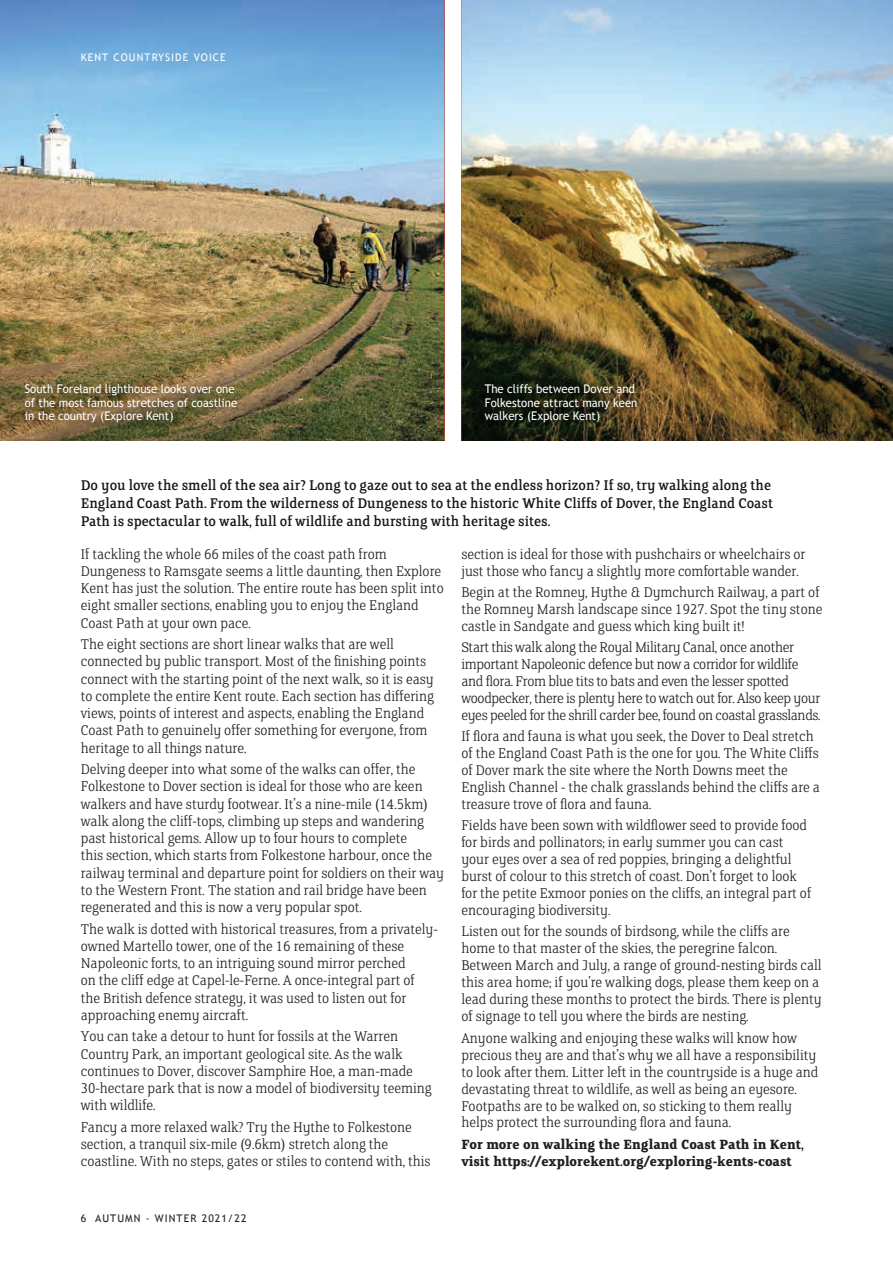
<style>
.page{position:relative;width:893px;height:1263px;background:#fff}
.page>*{position:absolute;margin:0;border:0;box-sizing:border-box;transform-origin:0 0}
.t1{font:300 15.75px/17.2px "FS Clerkenwell";color:#231f20}
.t2{font:300 15.75px/17px "FS Clerkenwell";letter-spacing:-.02em;color:#231f20}
.t3{font:15.75px/18px "FS Clerkenwell";color:#161616}
.t4{font:700 15px/17px "FS Clerkenwell";color:#231f20;scale:.96 1}
.t5{font:12px/13.5px "Trebuchet MS";color:#fff;scale:.95 1}
.t6{font:10.5px "Trebuchet MS";letter-spacing:.1em;color:#231f20}
.t7{font:10.5px "Trebuchet MS";letter-spacing:.1em;color:#fff}
</style>
<div class="page">
<img style="left:461px;top:0;width:432px;height:441px">
<img style="left:0;top:0;width:444px;height:441px">
<img style="left:477px;top:376px;width:168px;height:54px">
<img style="left:17px;top:377px;width:228px;height:54px">
<p class="t7" style="left:81px;top:52px;width:147px">KENT COUNTRYSIDE VOICE</p>
<p class="t5" style="left:25px;top:383px;width:225px">South Foreland lighthouse looks over one of the most famous stretches of coastline in the country (Explore Kent)</p>
<p class="t5" style="left:485px;top:383px;width:162px">The cliffs between Dover and<br>Folkestone attract many keen walkers (Explore Kent)</p>
<p class="t3" style="left:81px;top:477px;width:694px">Do you love the smell of the sea air? Long to gaze out to sea at the endless horizon? If so, try walking along the<br>England Coast Path. From the wilderness of Dungeness to the historic White Cliffs of Dover, the England Coast<br>Path is spectacular to walk, full of wildlife and bursting with heritage sites.</p>
<p class="t1" style="left:81px;top:546px;width:364px">If tackling the whole 66 miles of the coast path from Dungeness to Ramsgate seems a little daunting, then Explore Kent has just the solution. The entire route has been split into eight smaller sections, enabling you to enjoy the England Coast Path at your own pace.</p>
<p class="t1" style="left:81px;top:636px;width:355px">The eight sections are short linear walks that are well connected by public transport. Most of the finishing points connect with the starting point of the next walk, so it is easy to complete the entire Kent route. Each section has differing views, points of interest and aspects, enabling the England Coast Path to genuinely offer something for everyone, from heritage to all things nature.</p>
<p class="t1" style="left:81px;top:761px;width:365px">Delving deeper into what some of the walks can offer, the Folkestone to Dover section is ideal for those who are keen walkers and have sturdy footwear. It’s a nine-mile (14.5km) walk along the cliff-tops, climbing up steps and wandering past historical gems. Allow up to four hours to complete<br>this section, which starts from Folkestone harbour, once the railway terminal and departure point for soldiers on their way to the Western Front. The station and rail bridge have been regenerated and this is now a very popular spot.</p>
<p class="t1" style="left:81px;top:921px;width:359px">The walk is dotted with historical treasures, from a privately&shy;owned Martello tower, one of the 16 remaining of these Napoleonic forts, to an intriguing sound mirror perched<br>on the cliff edge at Capel-le-Ferne. A once-integral part of the British defence strategy, it was used to listen out for approaching enemy aircraft.</p>
<p class="t1" style="left:81px;top:1029px;width:352px">You can take a detour to hunt for fossils at the Warren Country Park, an important geological site. As the walk continues to Dover, discover Samphire Hoe, a man-made 30-hectare park that is now a model of biodiversity teeming with wildlife.</p>
<p class="t1" style="left:81px;top:1119px;width:351px">Fancy a more relaxed walk? Try the Hythe to Folkestone section, a tranquil six-mile (9.6km) stretch along the coastline. With no steps, gates or stiles to contend with, this</p>
<p class="t1" style="left:461px;top:546px;width:346px">section is ideal for those with pushchairs or wheelchairs or just those who fancy a slightly more comfortable wander.</p>
<p class="t1" style="left:461px;top:584px;width:363px">Begin at the Romney, Hythe &amp; Dymchurch Railway, a part of the Romney Marsh landscape since 1927. Spot the tiny stone castle in Sandgate and guess which king built it!</p>
<p class="t2" style="left:461px;top:639px;width:361px">Start this walk along the Royal Military Canal, once another important Napoleonic defence but now a corridor for wildlife and flora. From blue tits to bats and even the lesser spotted woodpecker, there is plenty here to watch out for. Also keep your eyes peeled for the shrill carder bee, found on coastal grasslands.</p>
<p class="t1" style="left:461px;top:729px;width:360px">If flora and fauna is what you seek, the Dover to Deal stretch of the England Coast Path is the one for you. The White Cliffs of Dover mark the site where the North Downs meet the English Channel - the chalk grasslands behind the cliffs are a treasure trove of flora and fauna.</p>
<p class="t1" style="left:461px;top:818px;width:351px">Fields have been sown with wildflower seed to provide food for birds and pollinators; in early summer you can cast your eyes over a sea of red poppies, bringing a delightful burst of colour to this stretch of coast. Don’t forget to look for the petite Exmoor ponies on the cliffs, an integral part of encouraging biodiversity.</p>
<p class="t1" style="left:461px;top:924px;width:362px">Listen out for the sounds of birdsong, while the cliffs are home to that master of the skies, the peregrine falcon.<br>Between March and July, a range of ground-nesting birds call this area home; if you’re walking dogs, please them keep on a lead during these months to protect the birds. There is plenty of signage to tell you where the birds are nesting.</p>
<p class="t1" style="left:461px;top:1030px;width:359px">Anyone walking and enjoying these walks will know how precious they are and that’s why we all have a responsibility to look after them. Litter left in the countryside is a huge and devastating threat to wildlife, as well as being an eyesore.<br>Footpaths are to be walked on, so sticking to them really helps protect the surrounding flora and fauna.</p>
<p class="t4" style="left:461px;top:1136px;width:358px">For more on walking the England Coast Path in Kent, visit https://explorekent.org/exploring-kents-coast</p>
<p class="t6" style="left:81px;top:1212px;width:167px">6 AUTUMN - WINTER 2021/22</p>
</div>
